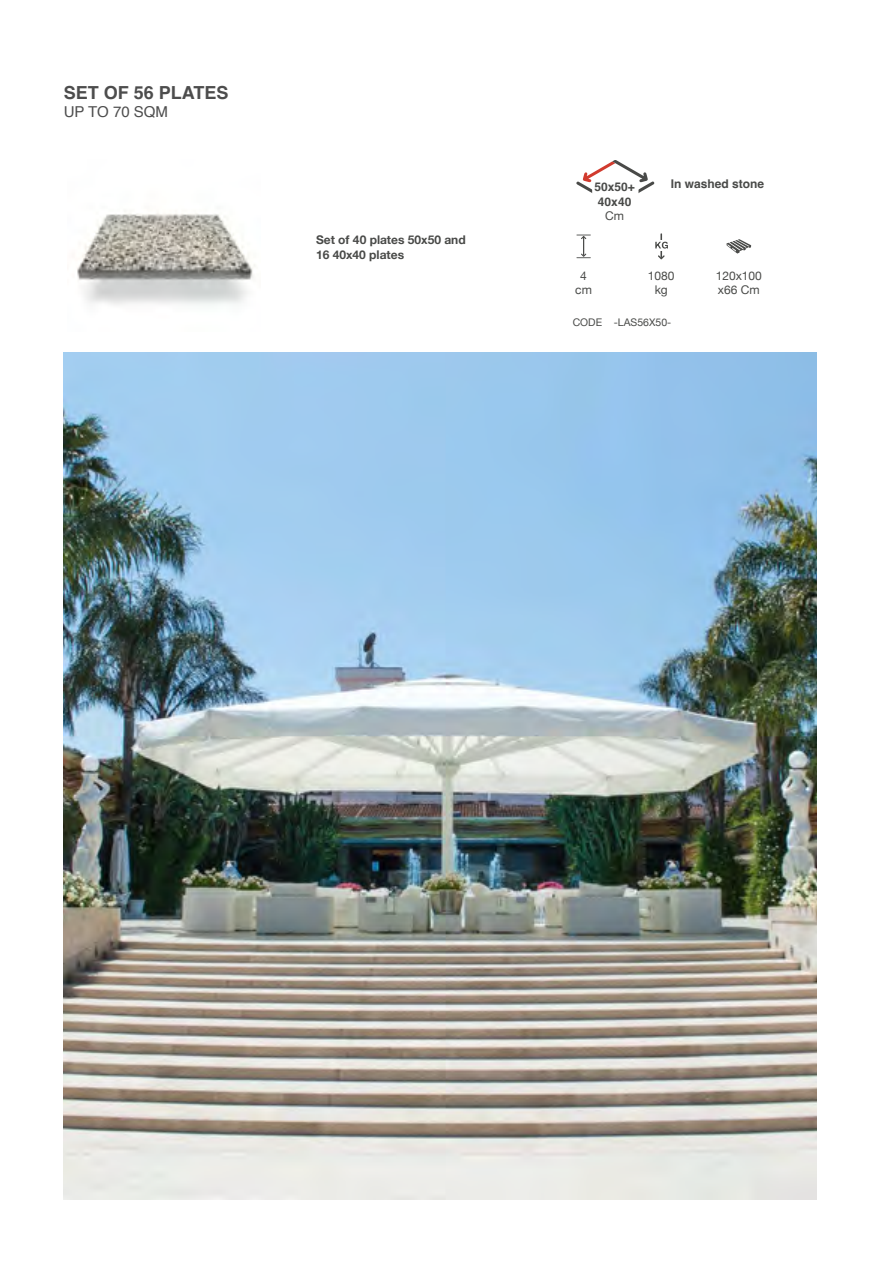
<style>
.page{position:relative;width:893px;height:1263px;background:#fff}
.page>*{position:absolute;margin:0;border:0;box-sizing:border-box;transform-origin:0 0}
.t1{font:700 18px "Helvetica";color:#4d4d4d}
.t2{font:15px "Helvetica";color:#4d4d4d}
.t3{font:700 12px "Helvetica Neue";color:#494a48}
.t4{font:700 12px "Helvetica";color:#494a48}
.t5{font:12px "Helvetica Neue";color:#494a48}
.t6{font:10.5px "Helvetica Neue";color:#494a48}
</style>
<div class="page">
<img style="left:77px;top:213px;width:178px;height:93px">
<svg style="left:576px;top:160px;width:78px;height:33px"></svg>
<div style="left:592px;top:180px;width:46px;height:42px;background:#fff;border-radius:4px"></div>
<svg style="left:576px;top:235px;width:15px;height:23px"></svg>
<svg style="left:658px;top:255px;width:7px;height:4px"></svg>
<hr style="left:660px;top:233px;width:2px;height:25px;background:#494a48">
<svg style="left:655px;top:240px;width:12px;height:11px"></svg>
<svg style="left:655px;top:242px;width:13px;height:7px"></svg>
<svg style="left:726px;top:239px;width:25px;height:15px"></svg>
<img style="left:64px;top:353px;width:752px;height:846px">
<p class="t1" style="left:64px;top:82px;width:166px">SET OF 56 PLATES</p>
<p class="t2" style="left:64px;top:100px;width:106px">UP TO 70 SQM</p>
<p class="t3" style="left:316px;top:231px;width:151px">Set of 40 plates 50x50 and</p>
<p class="t3" style="left:316px;top:245px;width:90px">16 40x40 plates</p>
<p class="t4" style="left:594px;top:180px;width:42px">50x50+</p>
<p class="t4" style="left:598px;top:194px;width:35px">40x40</p>
<p class="t5" style="left:605px;top:207px;width:20px">Cm</p>
<p class="t4" style="left:671px;top:176px;width:95px">In washed stone</p>
<p class="t5" style="left:580px;top:267px;width:8px">4</p>
<p class="t5" style="left:575px;top:281px;width:18px">cm</p>
<p class="t5" style="left:648px;top:267px;width:28px">1080</p>
<p class="t5" style="left:655px;top:281px;width:15px">kg</p>
<p class="t5" style="left:716px;top:267px;width:48px">120x100</p>
<p class="t5" style="left:718px;top:281px;width:43px">x66 Cm</p>
<p class="t6" style="left:573px;top:314px;width:31px">CODE</p>
<p class="t6" style="left:614px;top:314px;width:59px">-LAS56X50-</p>
</div>
